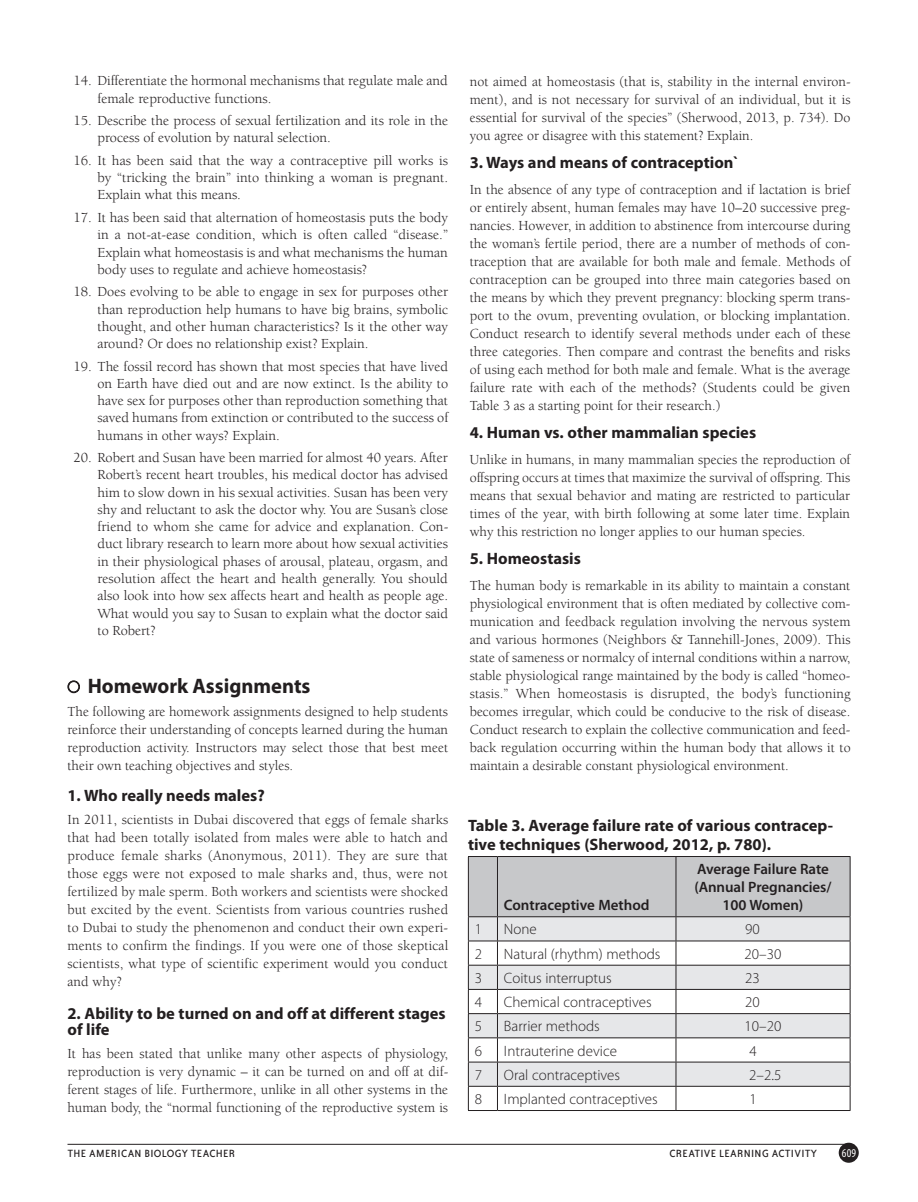
<style>
.page{position:relative;width:918px;height:1202px;background:#fff}
.page>*{position:absolute;margin:0;border:0;box-sizing:border-box;transform-origin:0 0}
.t1{font:700 21px "Myriad Pro";color:#231f20}
.t2{font:700 16.5px/16.5px "Myriad Pro";color:#231f20}
.t3{font:300 15px "Myriad Pro";color:#231f20}
.t4{font:600 15px/18px "Myriad Pro";letter-spacing:-.005em;color:#231f20;text-align:center}
.t5{font:14.25px/18px "Berkeley";color:#231f20;text-align:justify}
.t6{font:12px "Bailey Sans ITC";letter-spacing:.03em;color:#231f20}
.t7{font:condensed 12px "Myriad Pro";color:#fff}
.s1{font-family:"Universal Newswith Comm Pi";font-weight:400;font-size:12.75px}
</style>
<div class="page">
<div style="left:839px;top:1142px;width:20px;height:20px;background:#231f20;border-radius:50%"></div>
<hr style="left:68px;top:1143px;width:779px;height:1px;background:#231f20">
<svg style="left:68px;top:680px;width:12px;height:13px"></svg>
<svg style="left:468px;top:856px;width:383px;height:255px"></svg>
<hr style="left:497px;top:1085px;width:179px;height:1px;background:#231f20">
<hr style="left:676px;top:1085px;width:174px;height:1px;background:#231f20">
<p class="t5" style="left:97px;top:73px;width:352px;line-height:17.2px;text-indent:-24px">14. Differentiate the hormonal mechanisms that regulate male and female reproductive functions.</p>
<p class="t5" style="left:97px;top:112px;width:352px;line-height:17.2px;text-indent:-24px">15. Describe the process of sexual fertilization and its role in the process of evolution by natural selection.</p>
<p class="t5" style="left:97px;top:152px;width:352px;line-height:17.2px;text-indent:-24px">16. It has been said that the way a contraceptive pill works is by “tricking the brain” into thinking a woman is pregnant.<br>Explain what this means.</p>
<p class="t5" style="left:97px;top:209px;width:352px;line-height:17.2px;text-indent:-24px">17. It has been said that alternation of homeostasis puts the body in a not-at-ease condition, which is often called “disease.” Explain what homeostasis is and what mechanisms the human body uses to regulate and achieve homeostasis?</p>
<p class="t5" style="left:97px;top:283px;width:352px;line-height:17.2px;text-indent:-24px">18. Does evolving to be able to engage in sex for purposes other than reproduction help humans to have big brains, symbolic thought, and other human characteristics? Is it the other way around? Or does no relationship exist? Explain.</p>
<p class="t5" style="left:97px;top:358px;width:352px;line-height:17.2px;text-indent:-24px">19. The fossil record has shown that most species that have lived on Earth have died out and are now extinct. Is the ability to have sex for purposes other than reproduction something that saved humans from extinction or contributed to the success of humans in other ways? Explain.</p>
<p class="t5" style="left:97px;top:449px;width:352px;line-height:17.2px;text-indent:-24px">20. Robert and Susan have been married for almost 40 years. After Robert’s recent heart troubles, his medical doctor has advised him to slow down in his sexual activities. Susan has been very shy and reluctant to ask the doctor why. You are Susan’s close friend to whom she came for advice and explanation. Con&shy;duct library research to learn more about how sexual activities in their physiological phases of arousal, plateau, orgasm, and resolution affect the heart and health generally. You should also look into how sex affects heart and health as people age.<br>What would you say to Susan to explain what the doctor said to Robert?</p>
<p class="t1" style="left:68px;top:672px;width:245px"><span class="s1">J</span> Homework Assignments</p>
<p class="t5" style="left:68px;top:702px;width:382px">The following are homework assignments designed to help students reinforce their understanding of concepts learned during the human reproduction activity. Instructors may select those that best meet their own teaching objectives and styles.</p>
<p class="t2" style="left:68px;top:787px;width:199px">1. Who really needs males?</p>
<p class="t5" style="left:68px;top:810px;width:382px">In 2011, scientists in Dubai discovered that eggs of female sharks that had been totally isolated from males were able to hatch and produce female sharks (Anonymous, 2011). They are sure that those eggs were not exposed to male sharks and, thus, were not fertilized by male sperm. Both workers and scientists were shocked but excited by the event. Scientists from various countries rushed to Dubai to study the phenomenon and conduct their own experi&shy;ments to confirm the findings. If you were one of those skeptical scientists, what type of scientific experiment would you conduct and why?</p>
<p class="t2" style="left:68px;top:1004px;width:380px">2. Ability to be turned on and off at different stages of life</p>
<p class="t5" style="left:68px;top:1044px;width:382px">It has been stated that unlike many other aspects of physiology, reproduction is very dynamic – it can be turned on and off at dif&shy;ferent stages of life. Furthermore, unlike in all other systems in the human body, the “normal functioning of the reproductive system is</p>
<p class="t5" style="left:470px;top:72px;width:382px">not aimed at homeostasis (that is, stability in the internal environ&shy;ment), and is not necessary for survival of an individual, but it is essential for survival of the species” (Sherwood, 2013, p. 734). Do you agree or disagree with this statement? Explain.</p>
<p class="t2" style="left:470px;top:154px;width:270px">3. Ways and means of contraception`</p>
<p class="t5" style="left:470px;top:180px;width:382px">In the absence of any type of contraception and if lactation is brief or entirely absent, human females may have 10–20 successive preg&shy;nancies. However, in addition to abstinence from intercourse during the woman’s fertile period, there are a number of methods of con&shy;traception that are available for both male and female. Methods of contraception can be grouped into three main categories based on the means by which they prevent pregnancy: blocking sperm trans&shy;port to the ovum, preventing ovulation, or blocking implantation.<br>Conduct research to identify several methods under each of these three categories. Then compare and contrast the benefits and risks of using each method for both male and female. What is the average failure rate with each of the methods? (Students could be given Table 3 as a starting point for their research.)</p>
<p class="t2" style="left:470px;top:424px;width:288px">4. Human vs. other mammalian species</p>
<p class="t5" style="left:470px;top:450px;width:382px">Unlike in humans, in many mammalian species the reproduction of offspring occurs at times that maximize the survival of offspring. This means that sexual behavior and mating are restricted to particular times of the year, with birth following at some later time. Explain why this restriction no longer applies to our human species.</p>
<p class="t2" style="left:470px;top:550px;width:113px">5. Homeostasis</p>
<p class="t5" style="left:470px;top:576px;width:382px">The human body is remarkable in its ability to maintain a constant physiological environment that is often mediated by collective com&shy;munication and feedback regulation involving the nervous system and various hormones (Neighbors &amp; Tannehill-Jones, 2009). This state of sameness or normalcy of internal conditions within a narrow, stable physiological range maintained by the body is called “homeo&shy;stasis.” When homeostasis is disrupted, the body’s functioning becomes irregular, which could be conducive to the risk of disease.<br>Conduct research to explain the collective communication and feed&shy;back regulation occurring within the human body that allows it to maintain a desirable constant physiological environment.</p>
<p class="t2" style="left:468px;top:814px;width:366px;line-height:19.5px">Table 3. Average failure rate of various contracep&shy;tive techniques (Sherwood, 2012, p. 780).</p>
<p class="t4" style="left:504px;top:895px;width:147px">Contraceptive Method</p>
<p class="t4" style="left:695px;top:859px;width:138px">Average Failure Rate (Annual Pregnancies/<br>100 Women)</p>
<p class="t3" style="left:475px;top:921px;width:9px">1</p>
<p class="t3" style="left:504px;top:921px;width:34px">None</p>
<p class="t3" style="left:745px;top:921px;width:16px">90</p>
<p class="t3" style="left:475px;top:945px;width:9px">2</p>
<p class="t3" style="left:504px;top:945px;width:158px">Natural (rhythm) methods</p>
<p class="t3" style="left:745px;top:945px;width:38px">20–30</p>
<p class="t3" style="left:475px;top:969px;width:9px">3</p>
<p class="t3" style="left:504px;top:969px;width:109px">Coitus interruptus</p>
<p class="t3" style="left:745px;top:969px;width:16px">23</p>
<p class="t3" style="left:475px;top:993px;width:9px">4</p>
<p class="t3" style="left:504px;top:993px;width:149px">Chemical contraceptives</p>
<p class="t3" style="left:745px;top:993px;width:16px">20</p>
<p class="t3" style="left:475px;top:1018px;width:9px">5</p>
<p class="t3" style="left:504px;top:1018px;width:97px">Barrier methods</p>
<p class="t3" style="left:745px;top:1018px;width:38px">10–20</p>
<p class="t3" style="left:475px;top:1042px;width:9px">6</p>
<p class="t3" style="left:504px;top:1042px;width:115px">Intrauterine device</p>
<p class="t3" style="left:750px;top:1042px;width:9px">4</p>
<p class="t3" style="left:475px;top:1066px;width:9px">7</p>
<p class="t3" style="left:504px;top:1066px;width:118px">Oral contraceptives</p>
<p class="t3" style="left:749px;top:1066px;width:34px">2–2.5</p>
<p class="t3" style="left:475px;top:1090px;width:9px">8</p>
<p class="t3" style="left:504px;top:1090px;width:155px">Implanted contraceptives</p>
<p class="t3" style="left:750px;top:1090px;width:9px">1</p>
<p class="t6" style="left:68px;top:1146px;width:169px">THE AMERICAN BIOLOGY TEACHER</p>
<p class="t6" style="left:669px;top:1146px;width:149px">CREATIVE LEARNING ACTIVITY</p>
<p class="t7" style="left:842px;top:1145px;width:16px">609</p>
</div>
